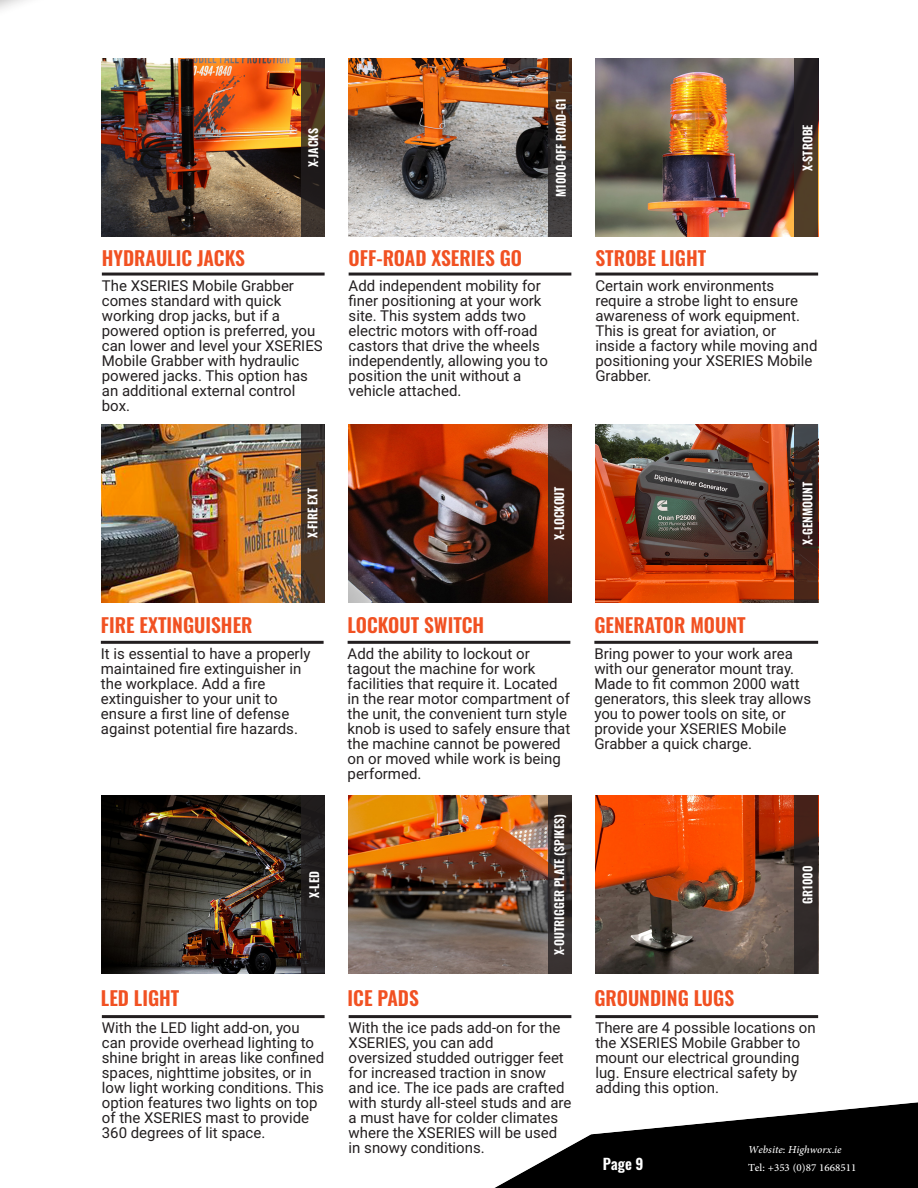
<style>
.page{position:relative;width:918px;height:1188px;background:#fff}
.page>*{position:absolute;margin:0;border:0;box-sizing:border-box;transform-origin:0 0}
.t1{font:19.5px "Oswald";color:#f15122}
.t2{font:15px/15px "Roboto";color:#231f20}
.t3{font:15px "Adobe Arabic";color:#fff}
.t4{font:italic 15px "Adobe Arabic";color:#fff}
.t5{font:600 15px "Oswald";color:#fff}
.t6{font:12px "Oswald";color:#fff}
</style>
<div class="page">
<svg style="left:0;top:0;width:207px;height:237px"></svg>
<div style="left:418px;top:1094px;width:500px;height:94px;background:#231f20;opacity:.5"></div>
<img style="left:102px;top:59px;width:199px;height:178px">
<img style="left:349px;top:59px;width:199px;height:178px">
<img style="left:595px;top:59px;width:200px;height:178px">
<img style="left:102px;top:424px;width:199px;height:178px">
<img style="left:349px;top:424px;width:199px;height:178px">
<img style="left:595px;top:424px;width:200px;height:178px">
<img style="left:102px;top:796px;width:199px;height:178px">
<img style="left:349px;top:796px;width:199px;height:178px">
<img style="left:595px;top:796px;width:200px;height:178px">
<hr style="left:102px;top:273px;width:223px;height:3px;background:#231f20">
<hr style="left:349px;top:273px;width:222px;height:3px;background:#231f20">
<hr style="left:595px;top:273px;width:223px;height:3px;background:#231f20">
<hr style="left:101px;top:641px;width:223px;height:3px;background:#231f20">
<hr style="left:348px;top:641px;width:222px;height:3px;background:#231f20">
<hr style="left:594px;top:641px;width:224px;height:3px;background:#231f20">
<hr style="left:102px;top:1015px;width:223px;height:3px;background:#231f20">
<hr style="left:349px;top:1015px;width:222px;height:3px;background:#231f20">
<hr style="left:595px;top:1015px;width:223px;height:3px;background:#231f20">
<svg style="left:795px;top:796px;width:23px;height:178px;background:#342724"></svg>
<svg style="left:548px;top:796px;width:23px;height:178px;background:#332c2b"></svg>
<div style="left:301px;top:796px;width:24px;height:178px;background:#231f20"></div>
<svg style="left:795px;top:424px;width:23px;height:178px;background:#382521"></svg>
<svg style="left:548px;top:424px;width:24px;height:178px;background:#432821"></svg>
<svg style="left:301px;top:424px;width:24px;height:178px;background:#433328"></svg>
<svg style="left:795px;top:59px;width:23px;height:178px;background:#382b23"></svg>
<svg style="left:548px;top:59px;width:23px;height:178px;background:#3b302b"></svg>
<svg style="left:301px;top:59px;width:24px;height:178px;background:#392921"></svg>
<p class="t6" style="left:302px;top:167px;width:41px;rotate:-90deg">X-JACKS</p>
<p class="t6" style="left:550px;top:197px;width:100px;rotate:-90deg">M1000-OFF ROAD-G1</p>
<p class="t1" style="left:102px;top:240px;width:145px">HYDRAULIC JACKS</p>
<p class="t1" style="left:349px;top:240px;width:175px">OFF-ROAD XSERIES GO</p>
<p class="t1" style="left:595px;top:240px;width:112px">STROBE LIGHT</p>
<p class="t6" style="left:797px;top:171px;width:49px;rotate:-90deg">X-STROBE</p>
<p class="t2" style="left:102px;top:277px;width:194px">The XSERIES Mobile Grabber comes standard with quick</p>
<p class="t2" style="left:102px;top:307px;width:222px">working drop jacks, but if a powered option is preferred, you can lower and level your XSERIES<br>Mobile Grabber with hydraulic powered jacks. This option has an additional external control box.</p>
<p class="t2" style="left:349px;top:277px;width:194px">Add independent mobility for</p>
<p class="t2" style="left:349px;top:292px;width:201px">finer positioning at your work site. This system adds two electric motors with off-road castors that drive the wheels independently, allowing you to position the unit without a</p>
<p class="t2" style="left:349px;top:382px;width:114px">vehicle attached.</p>
<p class="t2" style="left:595px;top:277px;width:224px">Certain work environments require a strobe light to ensure awareness of work equipment.<br>This is great for aviation, or inside a factory while moving and positioning your XSERIES Mobile<br>Grabber.</p>
<p class="t6" style="left:302px;top:538px;width:52px;rotate:-90deg">X-FIRE EXT</p>
<p class="t6" style="left:549px;top:540px;width:55px;rotate:-90deg">X-LOCKOUT</p>
<p class="t6" style="left:797px;top:545px;width:64px;rotate:-90deg">X-GENMOUNT</p>
<p class="t1" style="left:101px;top:607px;width:153px">FIRE EXTINGUISHER</p>
<p class="t1" style="left:348px;top:607px;width:138px">LOCKOUT SWITCH</p>
<p class="t1" style="left:594px;top:607px;width:153px">GENERATOR MOUNT</p>
<p class="t2" style="left:101px;top:646px;width:211px">It is essential to have a properly maintained fire extinguisher in the workplace. Add a fire</p>
<p class="t2" style="left:101px;top:691px;width:199px">extinguisher to your unit to ensure a first line of defense against potential fire hazards.</p>
<p class="t6" style="left:304px;top:898px;width:29px;rotate:-90deg">X-LED</p>
<p class="t2" style="left:348px;top:646px;width:224px">Add the ability to lockout or tagout the machine for work facilities that require it. Located in the rear motor compartment of the unit, the convenient turn style knob is used to safely ensure that the machine cannot be powered on or moved while work is being performed.</p>
<p class="t2" style="left:594px;top:646px;width:218px">Bring power to your work area with our generator mount tray.<br>Made to fit common 2000 watt generators, this sleek tray allows you to power tools on site, or provide your XSERIES Mobile<br>Grabber a quick charge.</p>
<p class="t6" style="left:549px;top:955px;width:143px;rotate:-90deg">X-OUTRIGGER PLATE (SPIKES)</p>
<p class="t6" style="left:797px;top:904px;width:40px;rotate:-90deg">GR1000</p>
<p class="t1" style="left:101px;top:980px;width:80px">LED LIGHT</p>
<p class="t1" style="left:348px;top:980px;width:73px">ICE PADS</p>
<p class="t1" style="left:594px;top:980px;width:141px">GROUNDING LUGS</p>
<p class="t2" style="left:102px;top:1020px;width:224px">With the LED light add-on, you can provide overhead lighting to shine bright in areas like confined spaces, nighttime jobsites, or in low light working conditions. This option features two lights on top of the XSERIES mast to provide<br>360 degrees of lit space.</p>
<p class="t2" style="left:349px;top:1020px;width:213px">With the ice pads add-on for the<br>XSERIES, you can add</p>
<p class="t2" style="left:349px;top:1050px;width:224px">oversized studded outrigger feet for increased traction in snow and ice. The ice pads are crafted with sturdy all-steel studs and are a must have for colder climates where the XSERIES will be used in snowy conditions.</p>
<p class="t2" style="left:595px;top:1020px;width:222px">There are 4 possible locations on the XSERIES Mobile Grabber to mount our electrical grounding lug. Ensure electrical safety by adding this option.</p>
<p class="t5" style="left:603px;top:1154px;width:42px">Page 9</p>
<p class="t4" style="left:748px;top:1139px;width:95px">Website: Highworx.ie</p>
<p class="t3" style="left:748px;top:1158px;width:110px">Tel: +353 (0)87 1668511</p>
</div>
